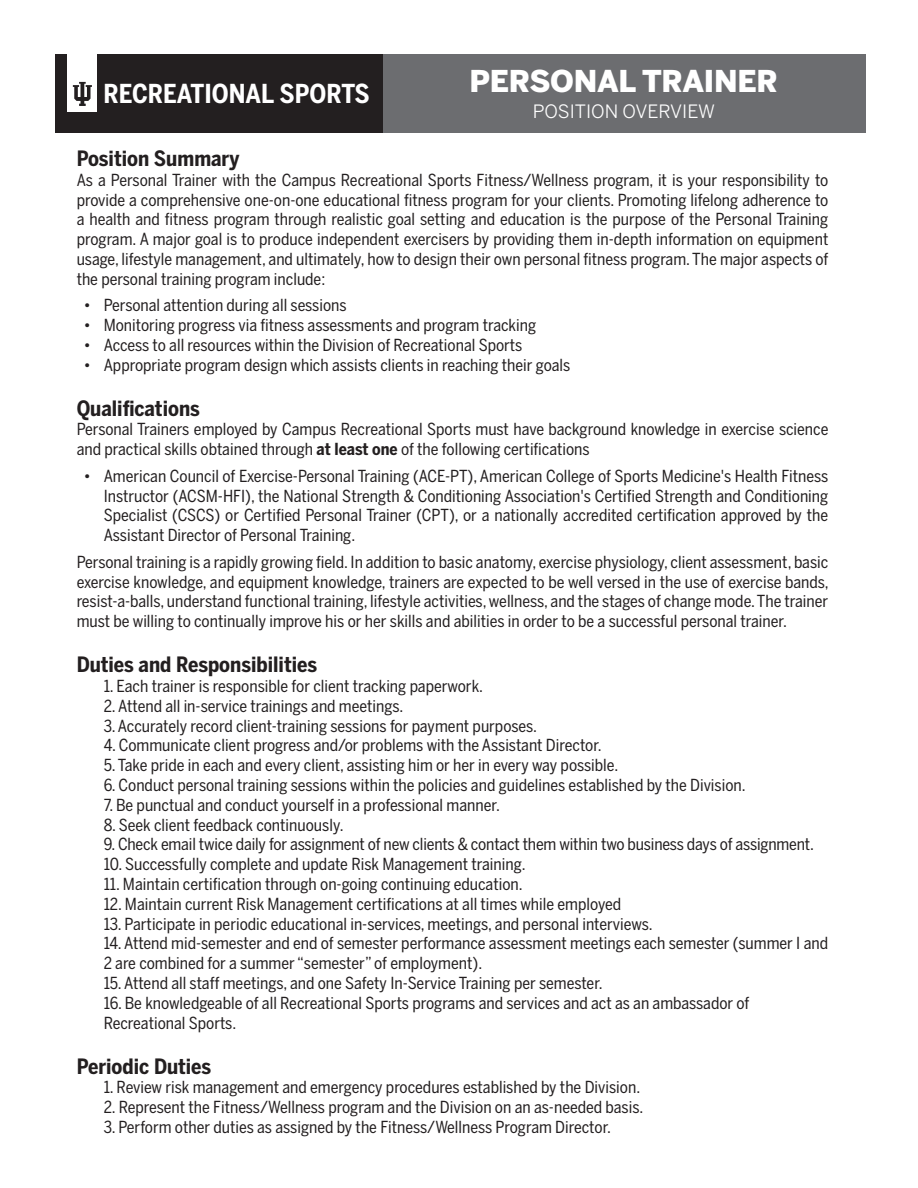
<style>
.page{position:relative;width:918px;height:1188px;background:#fff}
.page>*{position:absolute;margin:0;border:0;box-sizing:border-box;transform-origin:0 0}
.t1{font:900 29.85px "Benton Sans";letter-spacing:-.01em;color:#fff}
.t2{font:700 25.95px "Benton Sans Cond";color:#fff}
.t3{font:700 21px "Benton Sans Cond";color:#231f20}
.t4{font:18.3px "Benton Sans";color:#fff}
.t5{font:16.5px/19.8px "Benton Sans Cond";color:#231f20;text-align:justify}
.s1{font-weight:700}
</style>
<div class="page">
<div style="left:68px;top:54px;width:798px;height:79px;background:#6c6d70"></div>
<div style="left:55px;top:54px;width:327px;height:79px;background:#231f20"></div>
<div style="left:68px;top:54px;width:29px;height:57px;background:#fff"></div>
<svg style="left:73px;top:82px;width:19px;height:24px"></svg>
<p class="t2" style="left:104px;top:78px;width:268px">RECREATIONAL SPORTS</p>
<p class="t1" style="left:470px;top:62px;width:310px">PERSONAL TRAINER</p>
<p class="t4" style="left:533px;top:100px;width:184px">POSITION OVERVIEW</p>
<p class="t3" style="left:77px;top:145px;width:165px">Position Summary</p>
<p class="t5" style="left:77px;top:170px;width:753px">As a Personal Trainer with the Campus Recreational Sports Fitness/Wellness program, it is your responsibility to provide a comprehensive one-on-one educational fitness program for your clients. Promoting lifelong adherence to a health and fitness program through realistic goal setting and education is the purpose of the Personal Training program. A major goal is to produce independent exercisers by providing them in-depth information on equipment usage, lifestyle management, and ultimately, how to design their own personal fitness program. The major aspects of the personal training program include:</p>
<p class="t5" style="left:83px;top:295px;width:265px">• Personal attention during all sessions</p>
<p class="t5" style="left:83px;top:315px;width:454px">• Monitoring progress via fitness assessments and program tracking</p>
<p class="t5" style="left:83px;top:335px;width:440px">• Access to all resources within the Division of Recreational Sports</p>
<p class="t5" style="left:83px;top:355px;width:488px">• Appropriate program design which assists clients in reaching their goals</p>
<p class="t3" style="left:77px;top:395px;width:125px">Qualifications</p>
<p class="t5" style="left:77px;top:420px;width:753px">Personal Trainers employed by Campus Recreational Sports must have background knowledge in exercise science and practical skills obtained through <span class="s1">at least one</span> of the following certifications</p>
<p class="t5" style="left:104px;top:466px;width:726px;text-indent:-20px">• American Council of Exercise-Personal Training (ACE-PT), American College of Sports Medicine's Health Fitness Instructor (ACSM-HFI), the National Strength &amp; Conditioning Association's Certified Strength and Conditioning Specialist (CSCS) or Certified Personal Trainer (CPT), or a nationally accredited certification approved by the Assistant Director of Personal Training.</p>
<p class="t5" style="left:77px;top:552px;width:754px">Personal training is a rapidly growing field. In addition to basic anatomy, exercise physiology, client assessment, basic exercise knowledge, and equipment knowledge, trainers are expected to be well versed in the use of exercise bands, resist-a-balls, understand functional training, lifestyle activities, wellness, and the stages of change mode. The trainer must be willing to continually improve his or her skills and abilities in order to be a successful personal trainer.</p>
<p class="t3" style="left:77px;top:651px;width:242px">Duties and Responsibilities</p>
<p class="t5" style="left:104px;top:676px;width:381px">1. Each trainer is responsible for client tracking paperwork.</p>
<p class="t5" style="left:104px;top:696px;width:301px">2. Attend all in-service trainings and meetings.</p>
<p class="t5" style="left:104px;top:716px;width:435px">3. Accurately record client-training sessions for payment purposes.</p>
<p class="t5" style="left:104px;top:735px;width:500px">4. Communicate client progress and/or problems with the Assistant Director.</p>
<p class="t5" style="left:104px;top:755px;width:516px">5. Take pride in each and every client, assisting him or her in every way possible.</p>
<p class="t5" style="left:104px;top:775px;width:644px">6. Conduct personal training sessions within the policies and guidelines established by the Division.</p>
<p class="t5" style="left:104px;top:795px;width:398px">7. Be punctual and conduct yourself in a professional manner.</p>
<p class="t5" style="left:104px;top:815px;width:241px">8. Seek client feedback continuously.</p>
<p class="t5" style="left:104px;top:834px;width:712px">9. Check email twice daily for assignment of new clients &amp; contact them within two business days of assignment.</p>
<p class="t5" style="left:104px;top:854px;width:423px">10. Successfully complete and update Risk Management training.</p>
<p class="t5" style="left:104px;top:874px;width:421px">11. Maintain certification through on-going continuing education.</p>
<p class="t5" style="left:104px;top:894px;width:519px">12. Maintain current Risk Management certifications at all times while employed</p>
<p class="t5" style="left:104px;top:914px;width:551px">13. Participate in periodic educational in-services, meetings, and personal interviews.</p>
<p class="t5" style="left:104px;top:933px;width:726px">14. Attend mid-semester and end of semester performance assessment meetings each semester (summer I and<br>2 are combined for a summer “semester” of employment).</p>
<p class="t5" style="left:104px;top:973px;width:501px">15. Attend all staff meetings, and one Safety In-Service Training per semester.</p>
<p class="t5" style="left:104px;top:993px;width:647px">16. Be knowledgeable of all Recreational Sports programs and services and act as an ambassador of<br>Recreational Sports.</p>
<p class="t3" style="left:77px;top:1053px;width:136px">Periodic Duties</p>
<p class="t5" style="left:104px;top:1077px;width:538px">1. Review risk management and emergency procedures established by the Division.</p>
<p class="t5" style="left:104px;top:1097px;width:541px">2. Represent the Fitness/Wellness program and the Division on an as-needed basis.</p>
<p class="t5" style="left:104px;top:1117px;width:509px">3. Perform other duties as assigned by the Fitness/Wellness Program Director.</p>
</div>
